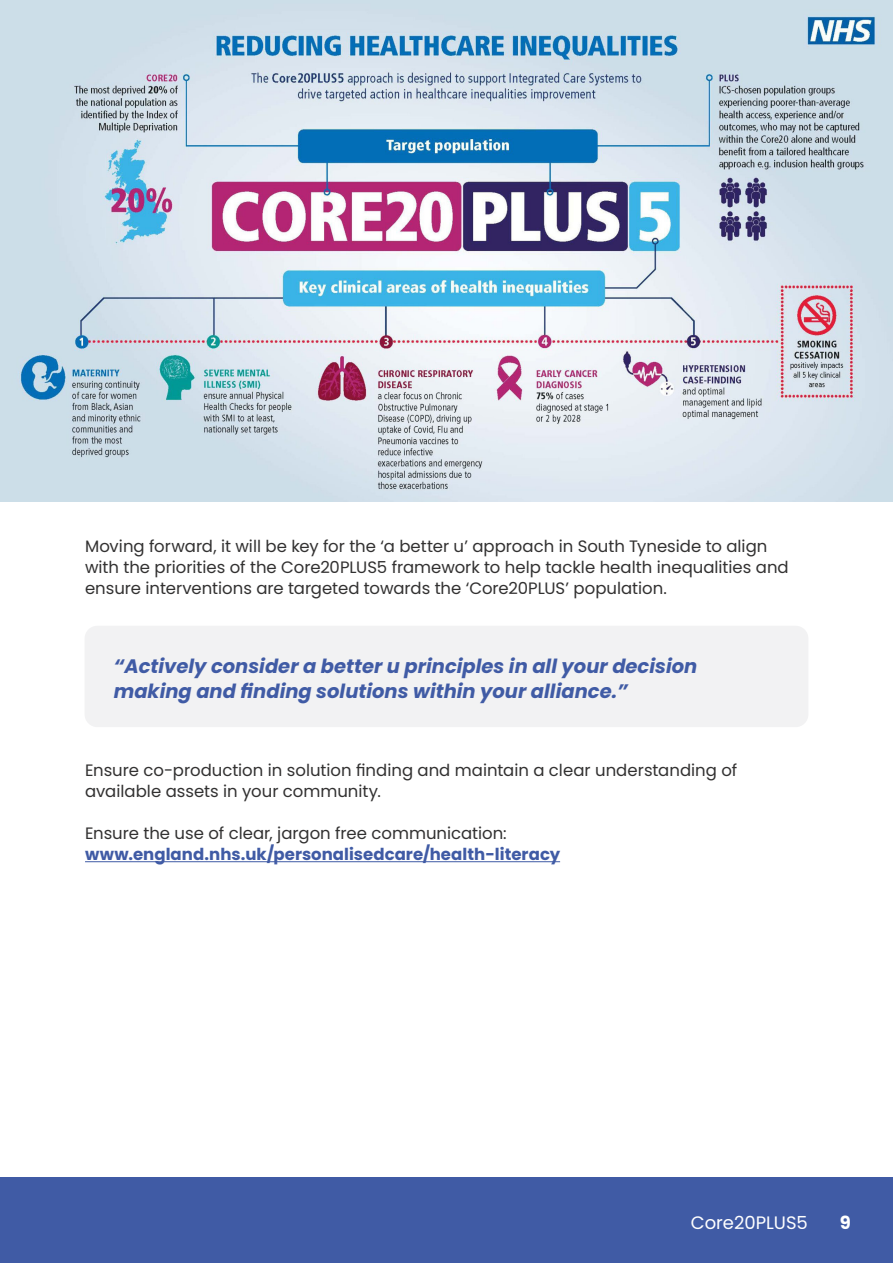
<style>
.page{position:relative;width:893px;height:1263px;background:#fff}
.page>*{position:absolute;margin:0;border:0;box-sizing:border-box;transform-origin:0 0}
.t1{font:italic 700 19.5px/25.5px "Poppins";color:#405ba5}
.t2{font:18px "Poppins";color:#fff}
.t3{font:700 18px "Poppins";color:#fff}
.t4{font:16.5px/21px "Poppins";color:#323131}
.t5{font:700 16.5px "Poppins";color:#405ba5}
</style>
<div class="page">
<div style="left:85px;top:626px;width:723px;height:101px;background:#f2f2f3;border-radius:13px"></div>
<div style="left:0;top:1178px;width:893px;height:85px;background:#405ba5"></div>
<hr style="left:85px;top:861px;width:475px;height:1px;background:#405ba5">
<img style="left:0;top:0;width:893px;height:501px">
<p class="t4" style="left:85px;top:535px;width:705px">Moving forward, it will be key for the ‘a better u’ approach in South Tyneside to align with the priorities of the Core20PLUS5 framework to help tackle health inequalities and ensure interventions are targeted towards the ‘Core20PLUS’ population.</p>
<p class="t1" style="left:114px;top:653px;width:585px">“Actively consider a better u principles in all your decision making and finding solutions within your alliance.”</p>
<p class="t4" style="left:85px;top:760px;width:654px">Ensure co-production in solution finding and maintain a clear understanding of available assets in your community.</p>
<p class="t4" style="left:85px;top:823px;width:423px">Ensure the use of clear, jargon free communication:</p>
<p class="t5" style="left:85px;top:845px;width:477px">www.england.nhs.uk/personalisedcare/health-literacy</p>
<p class="t2" style="left:691px;top:1212px;width:119px">Core20PLUS5</p>
<p class="t3" style="left:840px;top:1212px;width:13px">9</p>
</div>
